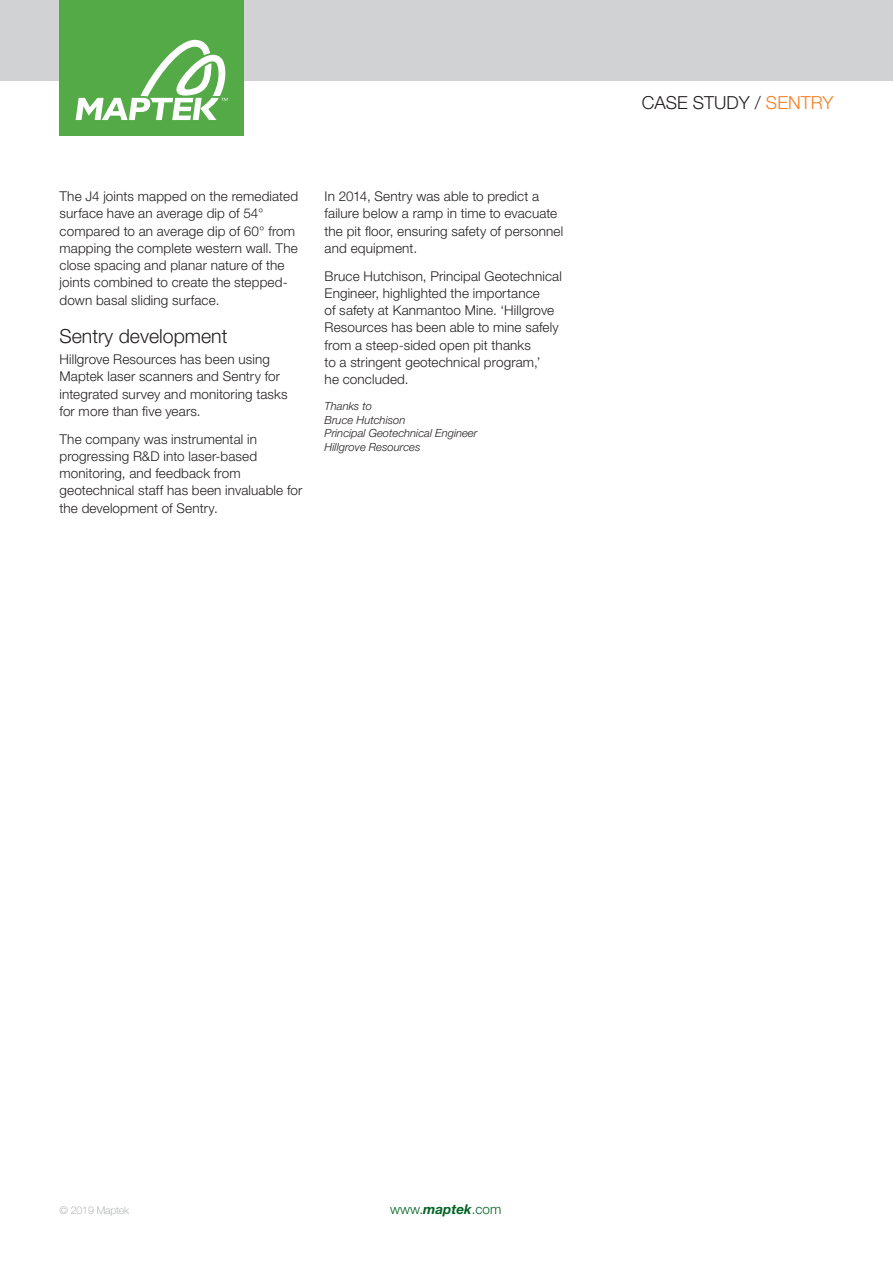
<style>
.page{position:relative;width:893px;height:1263px;background:#fff}
.page>*{position:absolute;margin:0;border:0;box-sizing:border-box;transform-origin:0 0}
.Article_Sub_Heading{font:300 19.5px "Helvetica Neue LT Std";color:#231f20}
.t1{font:300 18px "Helvetica Neue LT Std";color:#231f20}
.Article_Text{font:300 13.5px/17.2px "Helvetica Neue LT Std";letter-spacing:.01em;color:#231f20}
.t2{font:300 13.5px "Helvetica Neue LT Std";color:#006224}
.Thanks_Credit_-_Ligh{font:italic 300 11.25px/13.5px "Helvetica Neue LT Std";color:#231f20}
.t3{font:100 10.5px "Helvetica Neue LT Std";letter-spacing:-.005em;color:#939598}
.s1{color:#f57e20}
.s2{font-weight:700;font-style:italic}
</style>
<div class="page">
<div style="left:0;top:0;width:893px;height:81px;background:#d1d2d4"></div>
<div style="left:60px;top:0;width:184px;height:136px;background:#54aa46"></div>
<svg style="left:76px;top:40px;width:152px;height:80px"></svg>
<p class="Article_Text" style="left:60px;top:187px;width:240px">The J4 joints mapped on the remediated surface have an average dip of 54° compared to an average dip of 60° from mapping the complete western wall. The close spacing and planar nature of the joints combined to create the stepped&shy;down basal sliding surface.</p>
<p class="Article_Sub_Heading" style="left:60px;top:324px;width:169px">Sentry development</p>
<p class="Article_Text" style="left:60px;top:350px;width:229px">Hillgrove Resources has been using Maptek laser scanners and Sentry for integrated survey and monitoring tasks for more than five years.</p>
<p class="Article_Text" style="left:60px;top:430px;width:244px">The company was instrumental in progressing R&amp;D into laser-based monitoring, and feedback from geotechnical staff has been invaluable for the development of Sentry.</p>
<p class="Article_Text" style="left:325px;top:187px;width:240px">In 2014, Sentry was able to predict a failure below a ramp in time to evacuate the pit floor, ensuring safety of personnel and equipment.</p>
<p class="Article_Text" style="left:325px;top:267px;width:239px">Bruce Hutchison, Principal Geotechnical Engineer, highlighted the importance<br>of safety at Kanmantoo Mine. ‘Hillgrove Resources has been able to mine safely from a steep-sided open pit thanks<br>to a stringent geotechnical program,’<br>he concluded.</p>
<p class="Thanks_Credit_-_Ligh" style="left:325px;top:399px;width:154px">Thanks to<br>Bruce Hutchison<br>Principal Geotechnical Engineer<br>Hillgrove Resources</p>
<h2 class="t1" style="left:642px;top:91px;width:193px">CASE STUDY / <span class="s1">SENTRY</span></h2>
<p class="t3" style="left:60px;top:1204px;width:71px">© 2019 Maptek</p>
<p class="t2" style="left:390px;top:1200px;width:113px">www.<span class="s2">maptek</span>.com</p>
</div>
